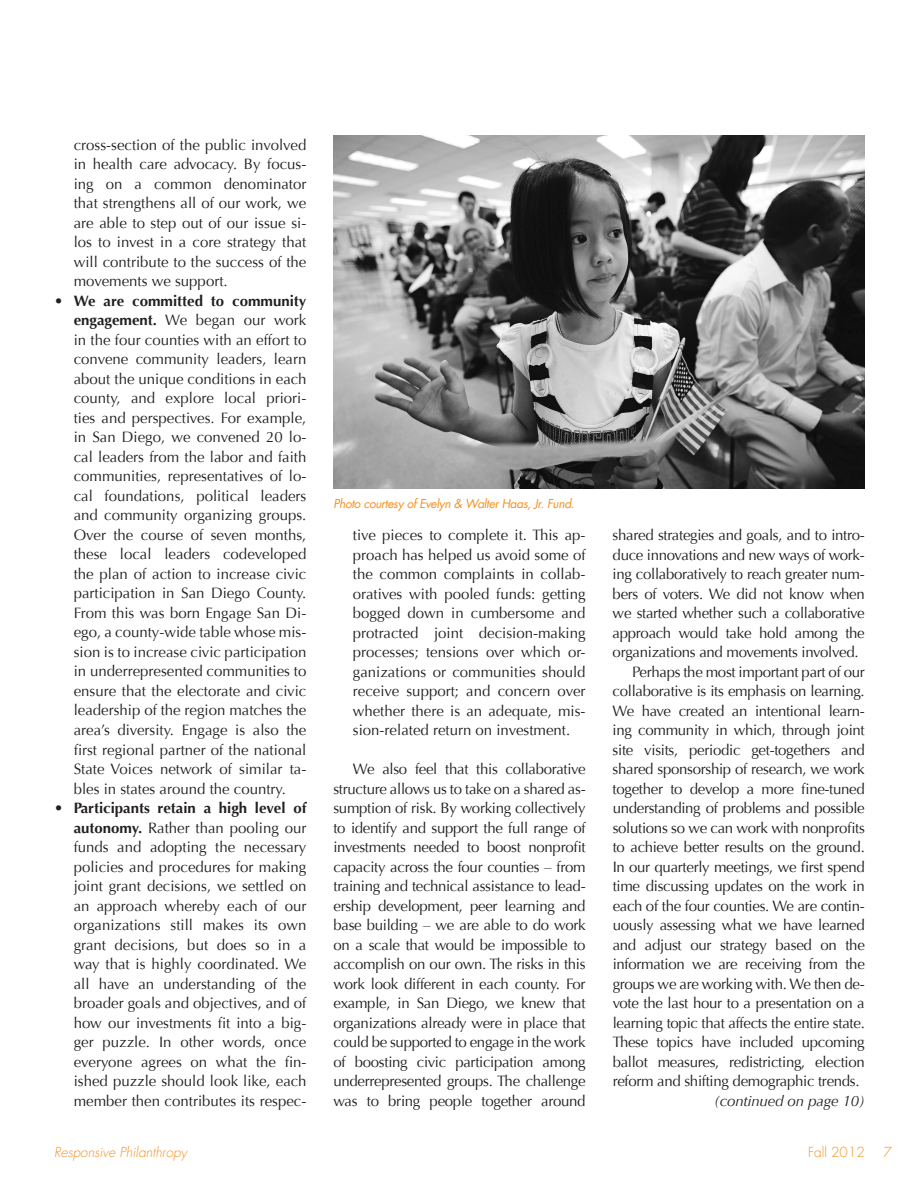
<style>
.page{position:relative;width:919px;height:1189px;background:#fff}
.page>*{position:absolute;margin:0;border:0;box-sizing:border-box;transform-origin:0 0}
.t1{font:15px/19.5px "Optima";letter-spacing:-.02em;color:#231f20;text-align:justify}
.t2{font:italic 15px "Optima";letter-spacing:-.01em;color:#231f20}
.t3{font:italic 300 13.5px "Futura";color:#f4901d}
.t4{font:300 13.5px "Futura";color:#f4901d}
.t5{font:italic 12px "Futura";letter-spacing:-.03em;color:#f4901d}
.s1{font-weight:700}
</style>
<div class="page">
<img style="left:333px;top:135px;width:531px;height:353px">
<p class="t1" style="left:74px;top:135px;width:234px">cross-section of the public involved in health care advocacy. By focus&shy;ing on a common denominator that strengthens all of our work, we are able to step out of our issue si&shy;los to invest in a core strategy that will contribute to the success of the movements we support.</p>
<p class="t1" style="left:74px;top:291px;width:234px;text-indent:-19px"><span class="s1">• We are committed to community engagement.</span> We began our work in the four counties with an effort to convene community leaders, learn about the unique conditions in each county, and explore local priori&shy;ties and perspectives. For example, in San Diego, we convened 20 lo&shy;cal leaders from the labor and faith communities, representatives of lo&shy;cal foundations, political leaders and community organizing groups.<br>Over the course of seven months, these local leaders codeveloped the plan of action to increase civic participation in San Diego County.<br>From this was born Engage San Di&shy;ego, a county-wide table whose mis&shy;sion is to increase civic participation in underrepresented communities to ensure that the electorate and civic leadership of the region matches the area’s diversity. Engage is also the first regional partner of the national State Voices network of similar ta&shy;bles in states around the country.</p>
<p class="t1" style="left:74px;top:798px;width:234px;text-indent:-20px"><span class="s1">• Participants retain a high level of autonomy.</span> Rather than pooling our funds and adopting the necessary policies and procedures for making joint grant decisions, we settled on an approach whereby each of our organizations still makes its own grant decisions, but does so in a way that is highly coordinated. We all have an understanding of the broader goals and objectives, and of how our investments fit into a big&shy;ger puzzle. In other words, once everyone agrees on what the fin&shy;ished puzzle should look like, each member then contributes its respec-</p>
<p class="t5" style="left:333px;top:495px;width:243px">Photo courtesy of Evelyn &amp; Walter Haas, Jr. Fund.</p>
<p class="t1" style="left:353px;top:525px;width:234px">tive pieces to complete it. This ap&shy;proach has helped us avoid some of the common complaints in collab&shy;oratives with pooled funds: getting bogged down in cumbersome and protracted joint decision-making processes; tensions over which or&shy;ganizations or communities should receive support; and concern over whether there is an adequate, mis&shy;sion-related return on investment.</p>
<p class="t1" style="left:333px;top:759px;width:254px;text-indent:19px">We also feel that this collaborative structure allows us to take on a shared as&shy;sumption of risk. By working collectively to identify and support the full range of investments needed to boost nonprofit capacity across the four counties – from training and technical assistance to lead&shy;ership development, peer learning and base building – we are able to do work on a scale that would be impossible to accomplish on our own. The risks in this work look different in each county. For example, in San Diego, we knew that organizations already were in place that could be supported to engage in the work of boosting civic participation among underrepresented groups. The challenge was to bring people together around</p>
<p class="t1" style="left:612px;top:525px;width:254px">shared strategies and goals, and to intro-</p>
<p class="t1" style="left:612px;top:545px;width:253px">duce innovations and new ways of work-</p>
<p class="t1" style="left:612px;top:564px;width:253px">ing collaboratively to reach greater num-</p>
<p class="t1" style="left:612px;top:584px;width:253px">bers of voters. We did not know when</p>
<p class="t1" style="left:612px;top:603px;width:253px">we started whether such a collaborative</p>
<p class="t1" style="left:612px;top:623px;width:253px">approach would take hold among the</p>
<p class="t1" style="left:612px;top:642px;width:247px">organizations and movements involved.</p>
<p class="t1" style="left:632px;top:662px;width:234px">Perhaps the most important part of our</p>
<p class="t1" style="left:612px;top:681px;width:253px">collaborative is its emphasis on learning.</p>
<p class="t1" style="left:612px;top:701px;width:253px">We have created an intentional learn-</p>
<p class="t1" style="left:612px;top:720px;width:253px">ing community in which, through joint</p>
<p class="t1" style="left:612px;top:740px;width:254px">site visits, periodic get-togethers and</p>
<p class="t1" style="left:612px;top:759px;width:253px">shared sponsorship of research, we work</p>
<p class="t1" style="left:612px;top:779px;width:254px">together to develop a more fine-tuned</p>
<p class="t1" style="left:612px;top:798px;width:253px">understanding of problems and possible</p>
<p class="t1" style="left:612px;top:818px;width:254px">solutions so we can work with nonprofits</p>
<p class="t1" style="left:612px;top:837px;width:253px">to achieve better results on the ground.</p>
<p class="t1" style="left:612px;top:857px;width:253px">In our quarterly meetings, we first spend</p>
<p class="t1" style="left:612px;top:876px;width:253px">time discussing updates on the work in</p>
<p class="t1" style="left:612px;top:896px;width:254px">each of the four counties. We are contin-</p>
<p class="t1" style="left:612px;top:915px;width:253px">uously assessing what we have learned</p>
<p class="t1" style="left:612px;top:935px;width:253px">and adjust our strategy based on the</p>
<p class="t1" style="left:612px;top:954px;width:253px">information we are receiving from the</p>
<p class="t1" style="left:612px;top:974px;width:253px">groups we are working with. We then de-</p>
<p class="t1" style="left:612px;top:993px;width:253px">vote the last hour to a presentation on a</p>
<p class="t1" style="left:612px;top:1013px;width:253px">learning topic that affects the entire state.</p>
<p class="t1" style="left:612px;top:1032px;width:253px">These topics have included upcoming</p>
<p class="t1" style="left:612px;top:1052px;width:254px">ballot measures, redistricting, election</p>
<p class="t1" style="left:612px;top:1071px;width:248px">reform and shifting demographic trends.</p>
<p class="t2" style="left:714px;top:1092px;width:152px">(continued on page 10)</p>
<p class="t3" style="left:54px;top:1143px;width:134px">Responsive Philanthropy</p>
<p class="t4" style="left:808px;top:1143px;width:58px">Fall 2012</p>
<p class="t4" style="left:883px;top:1143px;width:10px">7</p>
</div>
